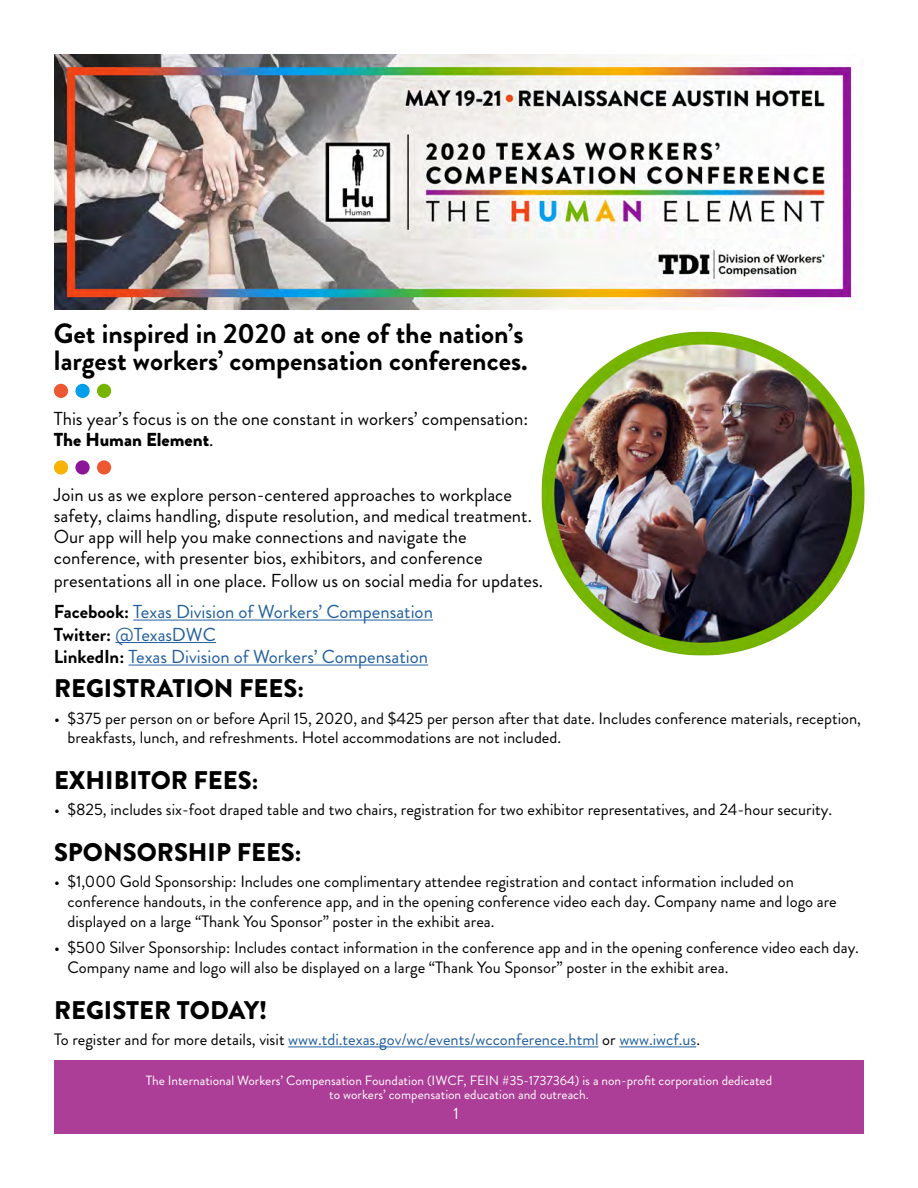
<style>
.page{position:relative;width:918px;height:1188px;background:#fff}
.page>*{position:absolute;margin:0;border:0;box-sizing:border-box;transform-origin:0 0}
.t1{font:700 27.9px/27px "Brandon Grotesque";color:#000}
.t2{font:900 25.5px "Brandon Grotesque";color:#000}
.t3{font:18.75px/21.3px "Brandon Grotesque";color:#000}
.t4{font:18.75px/22.5px "Brandon Grotesque";color:#215e9e}
.t5{font:16.5px/19.8px "Brandon Grotesque";color:#000}
.t6{font:16.5px "Brandon Grotesque";color:#215e9e}
.t7{font:16.5px "Brandon Grotesque";color:#fff}
.t8{font:13.35px/13.5px "Brandon Grotesque";color:#fff;text-align:center}
.s1{font-weight:900}
.s2{font-weight:700;color:#000}
.s3{color:#000}
</style>
<div class="page">
<div style="left:54px;top:1061px;width:810px;height:73px;background:#ad3e97"></div>
<hr style="left:288px;top:1046px;width:311px;height:1px;background:#215e9e">
<hr style="left:619px;top:1046px;width:77px;height:1px;background:#215e9e">
<img style="left:54px;top:54px;width:802px;height:255px">
<img style="left:541px;top:331px;width:324px;height:325px">
<hr style="left:133px;top:620px;width:300px;height:1px;background:#215e9e">
<hr style="left:116px;top:642px;width:100px;height:1px;background:#215e9e">
<hr style="left:129px;top:665px;width:299px;height:1px;background:#215e9e">
<div style="left:54px;top:384px;width:14px;height:14px;background:#ed5832;border-radius:50%"></div>
<div style="left:75px;top:384px;width:15px;height:14px;background:#019eeb;border-radius:50%"></div>
<div style="left:97px;top:384px;width:14px;height:14px;background:#77b400;border-radius:50%"></div>
<div style="left:54px;top:460px;width:14px;height:15px;background:#f8b300;border-radius:50%"></div>
<div style="left:75px;top:460px;width:15px;height:15px;background:#8d1597;border-radius:50%"></div>
<div style="left:97px;top:460px;width:14px;height:15px;background:#ed5832;border-radius:50%"></div>
<h1 class="t1" style="left:54px;top:321px;width:475px">Get inspired in 2020 at one of the nation’s largest workers’ compensation conferences.</h1>
<p class="t3" style="left:54px;top:408px;width:476px">This year’s focus is on the one constant in workers’ compensation:<br><span class="s1">The Human Element</span>.</p>
<p class="t3" style="left:54px;top:484px;width:491px">Join us as we explore person-centered approaches to workplace safety, claims handling, dispute resolution, and medical treatment.<br>Our app will help you make connections and navigate the conference, with presenter bios, exhibitors, and conference presentations all in one place. Follow us on social media for updates.</p>
<p class="t4" style="left:54px;top:601px;width:381px"><span class="s2">Facebook:</span> Texas Division of Workers’ Compensation<br><span class="s2">Twitter:</span> @TexasDWC<br><span class="s2">LinkedIn:</span> Texas Division of Workers’ Compensation</p>
<h2 class="t2" style="left:54px;top:670px;width:252px">REGISTRATION FEES:</h2>
<p class="t5" style="left:67px;top:708px;width:795px;text-indent:-13px">• $375 per person on or before April 15, 2020, and $425 per person after that date. Includes conference materials, reception, breakfasts, lunch, and refreshments. Hotel accommodations are not included.</p>
<h2 class="t2" style="left:54px;top:762px;width:206px">EXHIBITOR FEES:</h2>
<p class="t5" style="left:54px;top:800px;width:780px">• $825, includes six-foot draped table and two chairs, registration for two exhibitor representatives, and 24-hour security.</p>
<h2 class="t2" style="left:54px;top:834px;width:249px">SPONSORSHIP FEES:</h2>
<p class="t5" style="left:67px;top:872px;width:771px;text-indent:-13px">• $1,000 Gold Sponsorship: Includes one complimentary attendee registration and contact information included on conference handouts, in the conference app, and in the opening conference video each day. Company name and logo are displayed on a large “Thank You Sponsor” poster in the exhibit area.</p>
<p class="t5" style="left:67px;top:938px;width:793px;text-indent:-13px">• $500 Silver Sponsorship: Includes contact information in the conference app and in the opening conference video each day.<br>Company name and logo will also be displayed on a large “Thank You Sponsor” poster in the exhibit area.</p>
<h2 class="t2" style="left:54px;top:992px;width:215px">REGISTER TODAY!</h2>
<p class="t6" style="left:54px;top:1028px;width:648px"><span class="s3">To register and for more details, visit</span> www.tdi.texas.gov/wc/events/wcconference.html <span class="s3">or</span> www.iwcf.us<span class="s3">.</span></p>
<p class="t8" style="left:146px;top:1074px;width:628px">The International Workers’ Compensation Foundation (IWCF, FEIN #35-1737364) is a non-profit corporation dedicated to workers’ compensation education and outreach.</p>
<p class="t7" style="left:454px;top:1102px;width:7px">1</p>
</div>
